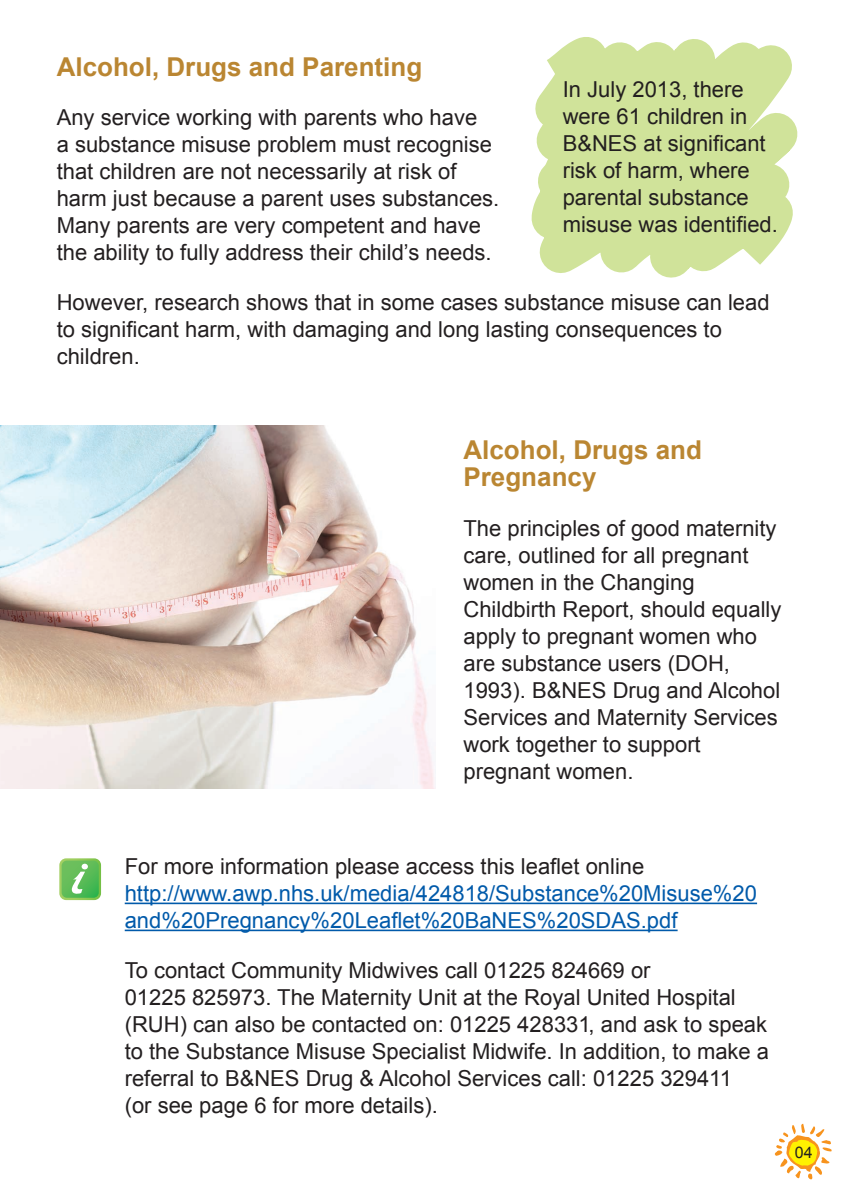
<style>
.page{position:relative;width:842px;height:1191px;background:#fff}
.page>*{position:absolute;margin:0;border:0;box-sizing:border-box;transform-origin:0 0}
.t1{font:700 26px/27px "Arial";color:#ba8632}
.t2{font:22px/27px "Arial";color:#231f20}
.t3{font:22px/27px "Arial";color:#015aaa}
.t4{font:16px "Arial";color:#231f20}
.s1{color:#231f20}
</style>
<div class="page">
<svg style="left:531px;top:37px;width:266px;height:241px"></svg>
<svg style="left:775px;top:1123px;width:57px;height:56px"></svg>
<hr style="left:125px;top:902px;width:632px;height:2px;background:#015aaa">
<hr style="left:125px;top:929px;width:553px;height:2px;background:#015aaa">
<img style="left:0;top:425px;width:435px;height:363px">
<svg style="left:59px;top:858px;width:42px;height:42px;background:#79c66c"></svg>
<p class="t1" style="left:57px;top:54px;width:367px">Alcohol, Drugs and Parenting</p>
<p class="t2" style="left:57px;top:104px;width:444px">Any service working with parents who have<br>a substance misuse problem must recognise that children are not necessarily at risk of harm just because a parent uses substances.<br>Many parents are very competent and have the ability to fully address their child’s needs.</p>
<p class="t2" style="left:57px;top:289px;width:714px">However, research shows that in some cases substance misuse can lead to significant harm, with damaging and long lasting consequences to children.</p>
<p class="t2" style="left:563px;top:76px;width:217px">In July 2013, there were 61 children in<br>B&amp;NES at significant risk of harm, where parental substance misuse was identified.</p>
<p class="t1" style="left:463px;top:437px;width:240px">Alcohol, Drugs and<br>Pregnancy</p>
<p class="t2" style="left:463px;top:515px;width:319px">The principles of good maternity care, outlined for all pregnant women in the Changing<br>Childbirth Report, should equally apply to pregnant women who are substance users (DOH,<br>1993). B&amp;NES Drug and Alcohol<br>Services and Maternity Services work together to support pregnant women.</p>
<p class="t3" style="left:125px;top:853px;width:634px"><span class="s1">For more information please access this leaflet online </span>http://www.awp.nhs.uk/media/424818/Substance%20Misuse%20 and%20Pregnancy%20Leaflet%20BaNES%20SDAS.pdf</p>
<p class="t2" style="left:125px;top:956px;width:646px">To contact Community Midwives call 01225 824669 or<br>01225 825973. The Maternity Unit at the Royal United Hospital (RUH) can also be contacted on: 01225 428331, and ask to speak to the Substance Misuse Specialist Midwife. In addition, to make a referral to B&amp;NES Drug &amp; Alcohol Services call: 01225 329411<br>(or see page 6 for more details).</p>
<p class="t4" style="left:795px;top:1142px;width:19px">04</p>
</div>
